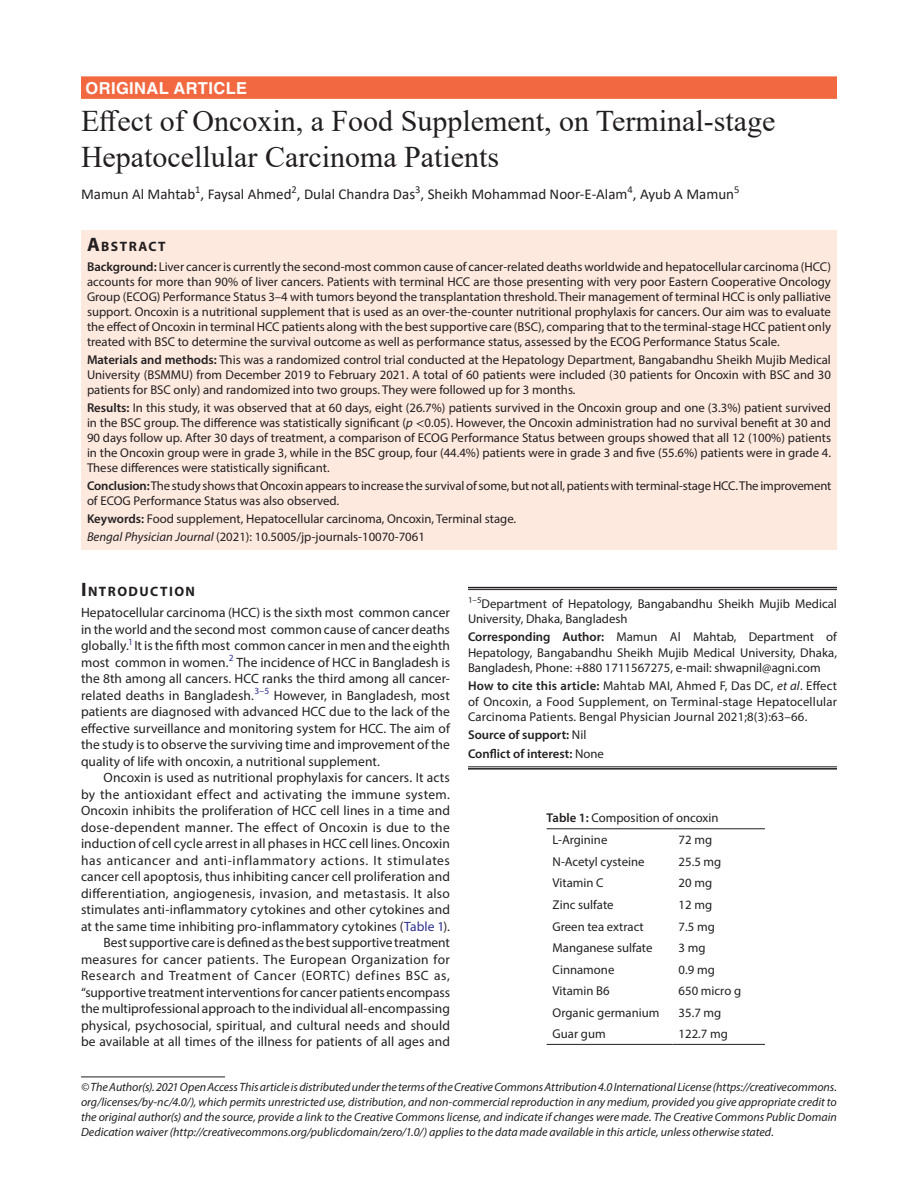
<style>
.page{position:relative;width:918px;height:1188px;background:#fff}
.page>*{position:absolute;margin:0;border:0;box-sizing:border-box;transform-origin:0 0}
.AT{font:30px/36px "Times New Roman";color:#231f20}
.ArticleType{font:700 16.5px "Helvetica LT Std";letter-spacing:.025em;color:#fff}
.AU{font:15px "Calibri";color:#231f20}
.AbstractTitle{font:700 13.65px "Myriad Pro";letter-spacing:.105em;color:#231f20}
.Para-Indent{font:13.5px/16.5px "Myriad Pro";letter-spacing:.005em;color:#231f20;text-align:justify}
.Para-NoIndent{font:13.5px/16.5px "Myriad Pro";letter-spacing:.005em;color:#231f20;text-align:justify}
.Abstract-Para-first{font:12.75px/15px "Myriad Pro";letter-spacing:-.005em;color:#231f20;text-align:justify}
.TableBody{font:12.75px "Myriad Pro";color:#231f20}
.How_to_Cite{font:12.75px/15.3px "Myriad Pro";letter-spacing:.015em;color:#231f20;text-align:justify}
.Corresponding_Author{font:12.75px/15.3px "Myriad Pro";color:#231f20;text-align:justify}
.Affiliation-first{font:12.75px/15.3px "Myriad Pro";color:#231f20}
.Keywords{font:12.75px "Myriad Pro";color:#231f20}
.JT_DOI{font:12.75px "Myriad Pro";color:#231f20}
.TableCaption{font:12.75px "Myriad Pro";color:#231f20}
.COI{font:600 12.75px "Myriad Pro";color:#231f20}
.Source{font:600 12.75px "Myriad Pro";color:#231f20}
.FootNote{font:italic 12px/15px "Myriad Pro";color:#231f20;text-align:justify}
.s1{font-size:19.5px}
.s2{font-weight:600}
.s3{font-style:italic}
.s4{font-family:"STIX General"}
.s5{color:#2e3092}
.s6{font-weight:400}
</style>
<div class="page">
<hr style="left:81px;top:1077px;width:144px;height:1px;background:#231f20">
<div style="left:81px;top:76px;width:756px;height:23px;background:#f26840"></div>
<div style="left:81px;top:231px;width:756px;height:25px;background:#fde9de"></div>
<div style="left:81px;top:255px;width:756px;height:100px;background:#fde9de"></div>
<div style="left:81px;top:348px;width:756px;height:55px;background:#fde9de"></div>
<div style="left:81px;top:396px;width:756px;height:85px;background:#fde9de"></div>
<div style="left:81px;top:474px;width:756px;height:40px;background:#fde9de"></div>
<div style="left:81px;top:507px;width:756px;height:25px;background:#fde9de"></div>
<div style="left:81px;top:525px;width:756px;height:25px;background:#fde9de"></div>
<hr style="left:468px;top:587px;width:369px;height:1px;background:#231f20">
<hr style="left:468px;top:589px;width:369px;height:1px;background:#231f20">
<hr style="left:468px;top:767px;width:369px;height:1px;background:#231f20">
<hr style="left:468px;top:768px;width:369px;height:2px;background:#231f20">
<hr style="left:547px;top:828px;width:126px;height:1px;background:#231f20">
<hr style="left:673px;top:828px;width:92px;height:1px;background:#231f20">
<hr style="left:547px;top:1044px;width:126px;height:1px;background:#231f20">
<hr style="left:673px;top:1044px;width:92px;height:1px;background:#231f20">
<p class="ArticleType" style="left:86px;top:78px;width:163px">ORIGINAL ARTICLE</p>
<p class="AT" style="left:81px;top:102px;width:696px">Effect of Oncoxin, a Food Supplement, on Terminal-stage<br>Hepatocellular Carcinoma Patients</p>
<p class="AU" style="left:81px;top:183px;width:660px">Mamun Al Mahtab<sup>1</sup>, Faysal Ahmed<sup>2</sup>, Dulal Chandra Das<sup>3</sup>, Sheikh Mohammad Noor-E-Alam<sup>4</sup>, Ayub A Mamun<sup>5</sup></p>
<p class="AbstractTitle" style="left:87px;top:238px;width:80px"><span class="s1">A</span>BSTRACT</p>
<p class="Abstract-Para-first" style="left:87px;top:259px;width:746px"><span class="s2">Background:</span> Liver cancer is currently the second-most common cause of cancer-related deaths worldwide and hepatocellular carcinoma (HCC) accounts for more than 90% of liver cancers. Patients with terminal HCC are those presenting with very poor Eastern Cooperative Oncology Group (ECOG) Performance Status 3–4 with tumors beyond the transplantation threshold. Their management of terminal HCC is only palliative support. Oncoxin is a nutritional supplement that is used as an over-the-counter nutritional prophylaxis for cancers. Our aim was to evaluate the effect of Oncoxin in terminal HCC patients along with the best supportive care (BSC), comparing that to the terminal-stage HCC patient only treated with BSC to determine the survival outcome as well as performance status, assessed by the ECOG Performance Status Scale.</p>
<p class="Abstract-Para-first" style="left:87px;top:352px;width:746px"><span class="s2">Materials and methods:</span> This was a randomized control trial conducted at the Hepatology Department, Bangabandhu Sheikh Mujib Medical University (BSMMU) from December 2019 to February 2021. A total of 60 patients were included (30 patients for Oncoxin with BSC and 30 patients for BSC only) and randomized into two groups. They were followed up for 3 months.</p>
<p class="Abstract-Para-first" style="left:87px;top:400px;width:746px"><span class="s2">Results:</span> In this study, it was observed that at 60 days, eight (26.7%) patients survived in the Oncoxin group and one (3.3%) patient survived in the BSC group. The difference was statistically significant (<span class="s3">p</span> <span class="s4">&lt;</span>0.05). However, the Oncoxin administration had no survival benefit at 30 and 90 days follow up. After 30 days of treatment, a comparison of ECOG Performance Status between groups showed that all 12 (100%) patients in the Oncoxin group were in grade 3, while in the BSC group, four (44.4%) patients were in grade 3 and five (55.6%) patients were in grade 4.<br>These differences were statistically significant.</p>
<p class="Abstract-Para-first" style="left:87px;top:478px;width:746px"><span class="s2">Conclusion:</span> The study shows that Oncoxin appears to increase the survival of some, but not all, patients with terminal-stage HCC. The improvement of ECOG Performance Status was also observed.</p>
<p class="Keywords" style="left:87px;top:510px;width:431px"><span class="s2">Keywords:</span> Food supplement, Hepatocellular carcinoma, Oncoxin, Terminal stage.</p>
<p class="JT_DOI" style="left:87px;top:528px;width:339px"><span class="s3">Bengal Physician Journal</span> (2021): 10.5005/jp-journals-10070-7061</p>
<h1 class="AbstractTitle" style="left:81px;top:583px;width:116px"><span class="s1">I</span>NTRODUCTION</h1>
<p class="Para-NoIndent" style="left:81px;top:604px;width:371px">Hepatocellular carcinoma (HCC) is the sixth most common cancer in the world and the second most common cause of cancer deaths globally.<sup>1</sup> It is the fifth most common cancer in men and the eighth most common in women.<sup>2</sup> The incidence of HCC in Bangladesh is the 8th among all cancers. HCC ranks the third among all cancer&shy;related deaths in Bangladesh.<sup>3–5</sup> However, in Bangladesh, most patients are diagnosed with advanced HCC due to the lack of the effective surveillance and monitoring system for HCC. The aim of the study is to observe the surviving time and improvement of the quality of life with oncoxin, a nutritional supplement.</p>
<p class="Para-Indent" style="left:81px;top:769px;width:371px;text-indent:22px">Oncoxin is used as nutritional prophylaxis for cancers. It acts by the antioxidant effect and activating the immune system.<br>Oncoxin inhibits the proliferation of HCC cell lines in a time and dose-dependent manner. The effect of Oncoxin is due to the induction of cell cycle arrest in all phases in HCC cell lines. Oncoxin has anticancer and anti-inflammatory actions. It stimulates cancer cell apoptosis, thus inhibiting cancer cell proliferation and differentiation, angiogenesis, invasion, and metastasis. It also stimulates anti-inflammatory cytokines and other cytokines and at the same time inhibiting pro-inflammatory cytokines (<span class="s5">Table 1</span>).</p>
<p class="Para-Indent" style="left:81px;top:934px;width:371px;text-indent:22px">Best supportive care is defined as the best supportive treatment measures for cancer patients. The European Organization for Research and Treatment of Cancer (EORTC) defines BSC as, “supportive treatment interventions for cancer patients encompass the multiprofessional approach to the individual all-encompassing physical, psychosocial, spiritual, and cultural needs and should be available at all times of the illness for patients of all ages and</p>
<p class="Affiliation-first" style="left:468px;top:596px;width:370px"><sup>1–5</sup>Department of Hepatology, Bangabandhu Sheikh Mujib Medical<br>University, Dhaka, Bangladesh</p>
<p class="Corresponding_Author" style="left:468px;top:629px;width:370px"><span class="s2">Corresponding Author:</span> Mamun Al Mahtab, Department of Hepatology, Bangabandhu Sheikh Mujib Medical University, Dhaka, Bangladesh, Phone: +880 1711567275, e-mail: shwapnil@agni.com</p>
<p class="How_to_Cite" style="left:468px;top:678px;width:371px"><span class="s2">How to cite this article:</span> Mahtab MAI, Ahmed F, Das DC, <span class="s3">et al</span>. Effect of Oncoxin, a Food Supplement, on Terminal-stage Hepatocellular Carcinoma Patients. Bengal Physician Journal 2021;8(3):63–66.</p>
<p class="Source" style="left:468px;top:727px;width:120px">Source of support: <span class="s6">Nil</span></p>
<p class="COI" style="left:468px;top:745px;width:137px">Conflict of interest: <span class="s6">None</span></p>
<p class="TableCaption" style="left:547px;top:810px;width:173px"><span class="s2">Table 1:</span> Composition of oncoxin</p>
<p class="TableBody" style="left:553px;top:832px;width:56px">L-Arginine</p>
<p class="TableBody" style="left:679px;top:832px;width:35px">72 mg</p>
<p class="TableBody" style="left:553px;top:854px;width:93px">N-Acetyl cysteine</p>
<p class="TableBody" style="left:679px;top:854px;width:44px">25.5 mg</p>
<p class="TableBody" style="left:553px;top:875px;width:53px">Vitamin C</p>
<p class="TableBody" style="left:679px;top:875px;width:35px">20 mg</p>
<p class="TableBody" style="left:553px;top:897px;width:62px">Zinc sulfate</p>
<p class="TableBody" style="left:679px;top:897px;width:35px">12 mg</p>
<p class="TableBody" style="left:553px;top:918px;width:93px">Green tea extract</p>
<p class="TableBody" style="left:679px;top:918px;width:38px">7.5 mg</p>
<p class="TableBody" style="left:553px;top:940px;width:101px">Manganese sulfate</p>
<p class="TableBody" style="left:679px;top:940px;width:29px">3 mg</p>
<p class="TableBody" style="left:553px;top:962px;width:63px">Cinnamone</p>
<p class="TableBody" style="left:679px;top:962px;width:38px">0.9 mg</p>
<p class="TableBody" style="left:553px;top:983px;width:59px">Vitamin B6</p>
<p class="TableBody" style="left:679px;top:983px;width:64px">650 micro g</p>
<p class="TableBody" style="left:553px;top:1005px;width:108px">Organic germanium</p>
<p class="TableBody" style="left:679px;top:1005px;width:44px">35.7 mg</p>
<p class="TableBody" style="left:553px;top:1026px;width:55px">Guar gum</p>
<p class="TableBody" style="left:679px;top:1026px;width:51px">122.7 mg</p>
<p class="FootNote" style="left:81px;top:1079px;width:758px">© The Author(s). 2021 Open Access This article is distributed under the terms of the Creative Commons Attribution 4.0 International License (https://creativecommons. org/licenses/by-nc/4.0/), which permits unrestricted use, distribution, and non-commercial reproduction in any medium, provided you give appropriate credit to the original author(s) and the source, provide a link to the Creative Commons license, and indicate if changes were made. The Creative Commons Public Domain Dedication waiver (http://creativecommons.org/publicdomain/zero/1.0/) applies to the data made available in this article, unless otherwise stated.</p>
</div>
